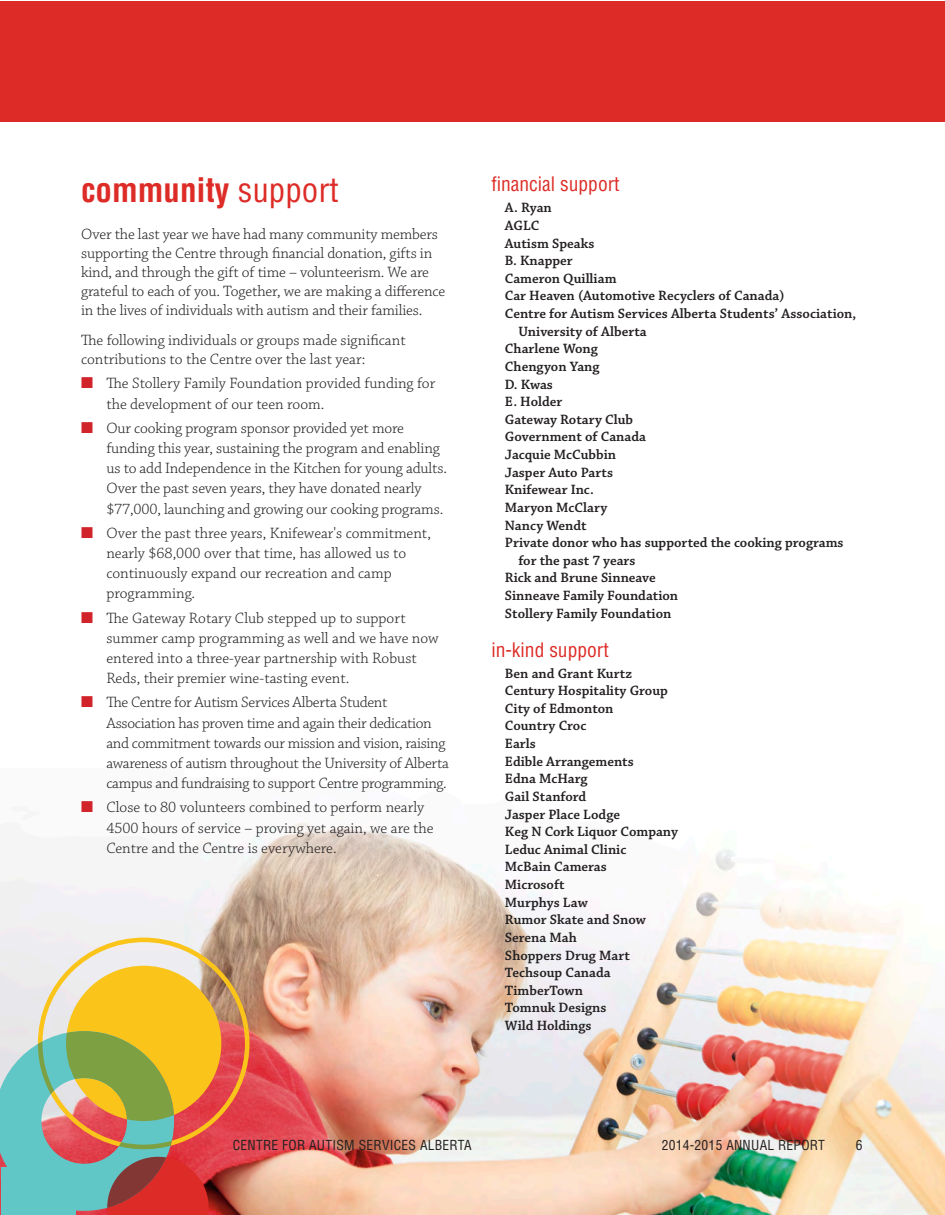
<style>
.page{position:relative;width:945px;height:1215px;background:#fff}
.page>*{position:absolute;margin:0;border:0;box-sizing:border-box;transform-origin:0 0}
.t1{font:700 condensed 33px "Helvetica";color:#dd2c27}
.t2{font:condensed 19.5px "Helvetica";color:#dd2c27}
.t3{font:300 15.75px/20.2px "Chaparral Pro";letter-spacing:-.01em;color:#231f20}
.t4{font:600 14.25px/17.7px "Chaparral Pro";color:#231f20}
.t5{font:condensed 13.5px "Helvetica";letter-spacing:.02em;color:#231f20}
.s1{font-weight:400}
.s2{color:#d1232a}
</style>
<div class="page">
<img style="left:0;top:820px;width:945px;height:395px">
<div style="left:0;top:1px;width:945px;height:121px;background:#dd2c27"></div>
<svg style="left:0;top:938px;width:250px;height:277px;background:#c0a374"></svg>
<h1 class="t1" style="left:81px;top:170px;width:259px">community <span class="s1">SUPPORT</span></h1>
<p class="t3" style="left:81px;top:225px;width:366px;line-height:19px">Over the last year we have had many community members supporting the Centre through financial donation, gifts in kind, and through the gift of time – volunteerism. We are grateful to each of you. Together, we are making a difference in the lives of individuals with autism and their families.</p>
<p class="t3" style="left:81px;top:331px;width:326px;line-height:19px">The following individuals or groups made significant contributions to the Centre over the last year:</p>
<p class="t3" style="left:106px;top:374px;width:330px;text-indent:-25px"><span class="s2">■</span> The Stollery Family Foundation provided funding for the development of our teen room.</p>
<p class="t3" style="left:106px;top:418px;width:342px;text-indent:-25px"><span class="s2">■</span> Our cooking program sponsor provided yet more funding this year, sustaining the program and enabling us to add Independence in the Kitchen for young adults.<br>Over the past seven years, they have donated nearly $77,000, launching and growing our cooking programs.</p>
<p class="t3" style="left:106px;top:523px;width:326px;text-indent:-25px"><span class="s2">■</span> Over the past three years, Knifewear's commitment, nearly $68,000 over that time, has allowed us to continuously expand our recreation and camp programming.</p>
<p class="t3" style="left:106px;top:608px;width:334px;text-indent:-25px"><span class="s2">■</span> The Gateway Rotary Club stepped up to support summer camp programming as well and we have now entered into a three-year partnership with Robust Reds, their premier wine-tasting event.</p>
<p class="t3" style="left:106px;top:693px;width:344px;text-indent:-25px"><span class="s2">■</span> The Centre for Autism Services Alberta Student Association has proven time and again their dedication and commitment towards our mission and vision, raising awareness of autism throughout the University of Alberta campus and fundraising to support Centre programming.</p>
<p class="t3" style="left:106px;top:798px;width:329px;text-indent:-25px"><span class="s2">■</span> Close to 80 volunteers combined to perform nearly<br>4500 hours of service – proving yet again, we are the<br>Centre and the Centre is everywhere.</p>
<p class="t2" style="left:491px;top:172px;width:130px">FINANCIAL SUPPORT</p>
<p class="t4" style="left:505px;top:199px;width:48px">A. Ryan</p>
<p class="t4" style="left:505px;top:217px;width:36px">AGLC</p>
<p class="t4" style="left:505px;top:235px;width:91px">Autism Speaks</p>
<p class="t4" style="left:505px;top:252px;width:69px">B. Knapper</p>
<p class="t4" style="left:505px;top:270px;width:113px">Cameron Quilliam</p>
<p class="t4" style="left:505px;top:288px;width:281px">Car Heaven (Automotive Recyclers of Canada)</p>
<p class="t4" style="left:505px;top:305px;width:353px">Centre for Autism Services Alberta Students’ Association,</p>
<p class="t4" style="left:518px;top:323px;width:130px">University of Alberta</p>
<p class="t4" style="left:505px;top:340px;width:95px">Charlene Wong</p>
<p class="t4" style="left:505px;top:358px;width:96px">Chengyon Yang</p>
<p class="t4" style="left:505px;top:376px;width:50px">D. Kwas</p>
<p class="t4" style="left:505px;top:393px;width:59px">E. Holder</p>
<p class="t4" style="left:505px;top:411px;width:130px">Gateway Rotary Club</p>
<p class="t4" style="left:505px;top:429px;width:143px">Government of Canada</p>
<p class="t4" style="left:505px;top:446px;width:113px">Jacquie McCubbin</p>
<p class="t4" style="left:505px;top:464px;width:110px">Jasper Auto Parts</p>
<p class="t4" style="left:505px;top:481px;width:91px">Knifewear Inc.</p>
<p class="t4" style="left:505px;top:499px;width:104px">Maryon McClary</p>
<p class="t4" style="left:505px;top:517px;width:83px">Nancy Wendt</p>
<p class="t4" style="left:505px;top:534px;width:340px">Private donor who has supported the cooking programs</p>
<p class="t4" style="left:518px;top:552px;width:118px">for the past 7 years</p>
<p class="t4" style="left:505px;top:570px;width:152px">Rick and Brune Sinneave</p>
<p class="t4" style="left:505px;top:587px;width:175px">Sinneave Family Foundation</p>
<p class="t4" style="left:505px;top:605px;width:168px">Stollery Family Foundation</p>
<p class="t2" style="left:491px;top:637px;width:119px">IN-KIND SUPPORT</p>
<p class="t4" style="left:505px;top:665px;width:175px">Ben and Grant Kurtz<br>Century Hospitality Group<br>City of Edmonton<br>Country Croc<br>Earls<br>Edible Arrangements<br>Edna McHarg<br>Gail Stanford<br>Jasper Place Lodge<br>Keg N Cork Liquor Company<br>Leduc Animal Clinic<br>McBain Cameras<br>Microsoft<br>Murphys Law<br>Rumor Skate and Snow<br>Serena Mah<br>Shoppers Drug Mart<br>Techsoup Canada<br>TimberTown<br>Tomnuk Designs<br>Wild Holdings</p>
<p class="t5" style="left:233px;top:1136px;width:240px">CENTRE FOR AUTISM SERVICES ALBERTA</p>
<p class="t5" style="left:662px;top:1136px;width:165px">2014-2015 ANNUAL REPORT</p>
<p class="t5" style="left:856px;top:1136px;width:8px">6</p>
</div>
